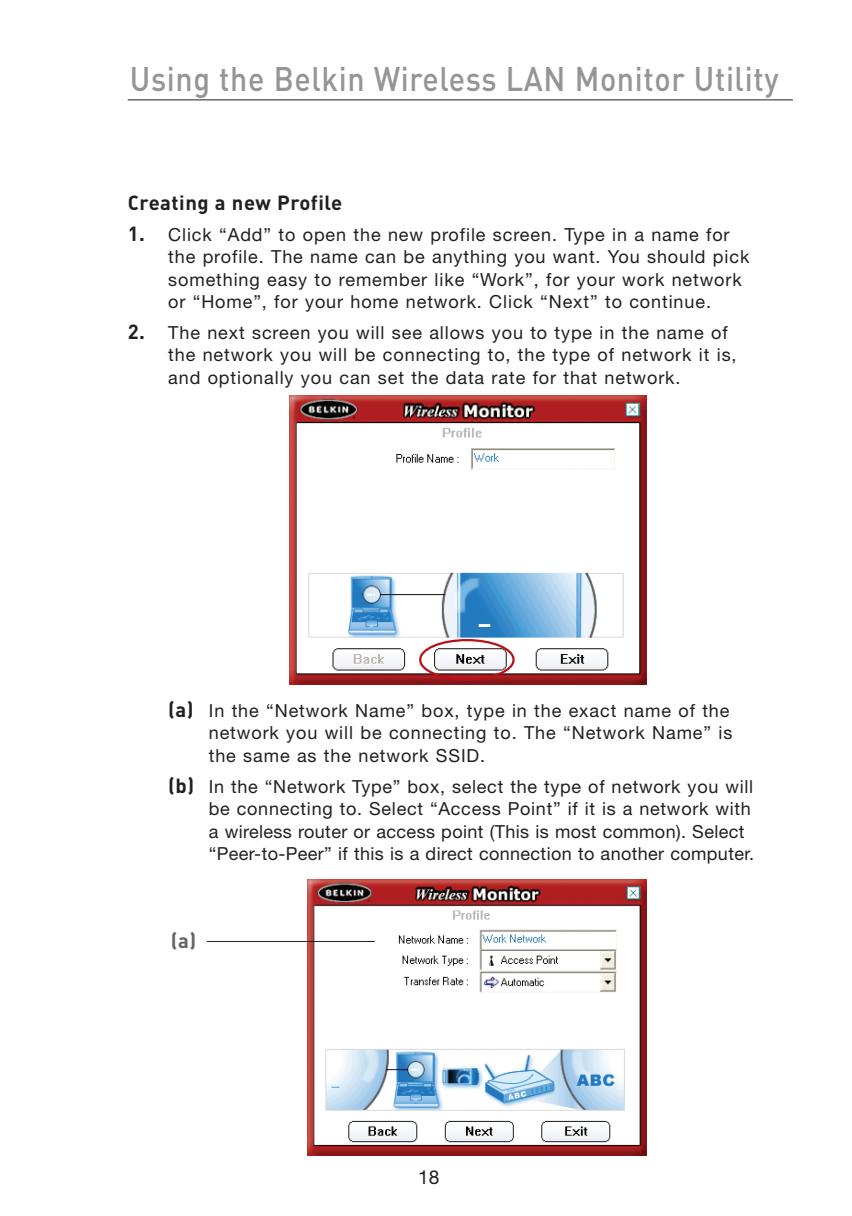
<style>
.page{position:relative;width:852px;height:1216px;background:#fff}
.page>*{position:absolute;margin:0;border:0;box-sizing:border-box;transform-origin:0 0}
.t1{font:500 33.75px "DIN";letter-spacing:.02em;color:#939598;scale:.9 1}
.t2{font:700 20.25px "DIN";letter-spacing:.025em;color:#231f20}
.t3{font:700 20.25px "DIN";color:#636366}
.t4{font:19.12px "Helvetica Neue";color:#231f20}
.t5{font:18px/22.5px "Helvetica Neue";letter-spacing:.05em;color:#231f20}
.t6{font:18px/22.5px "Helvetica Neue";letter-spacing:.02em;color:#231f20}
.s1{font-family:"DIN";font-weight:700;font-size:20.25px}
</style>
<div class="page">
<img style="left:289px;top:395px;width:356px;height:289px">
<img style="left:307px;top:879px;width:339px;height:275px">
<div style="left:419px;top:638px;width:95px;height:42px;border:2px solid #bb1018;border-radius:50%"></div>
<hr style="left:207px;top:940px;width:167px;height:1px;background:#231f20">
<hr style="left:128px;top:99px;width:664px;height:1px;background:#231f20">
<h1 class="t1" style="left:130px;top:57px;width:721px">Using the Belkin Wireless LAN Monitor Utility</h1>
<p class="t2" style="left:128px;top:189px;width:216px">Creating a new Profile</p>
<p class="t5" style="left:168px;top:223px;width:582px;text-indent:-40px"><span class="s1">1.</span> Click “Add” to open the new profile screen. Type in a name for the profile. The name can be anything you want. You should pick something easy to remember like “Work”, for your work network or “Home”, for your home network. Click “Next” to continue.</p>
<p class="t5" style="left:168px;top:321px;width:569px;text-indent:-40px"><span class="s1">2.</span> The next screen you will see allows you to type in the name of the network you will be connecting to, the type of network it is, and optionally you can set the data rate for that network.</p>
<p class="t5" style="left:209px;top:698px;width:525px;text-indent:-40px"><span class="s1">(a)</span> In the “Network Name” box, type in the exact name of the network you will be connecting to. The “Network Name” is the same as the network SSID.</p>
<p class="t6" style="left:209px;top:774px;width:546px;text-indent:-40px"><span class="s1">(b)</span> In the “Network Type” box, select the type of network you will be connecting to. Select “Access Point” if it is a network with a wireless router or access point (This is most common). Select “Peer-to-Peer” if this is a direct connection to another computer.</p>
<p class="t3" style="left:171px;top:927px;width:27px">(a)</p>
<p class="t4" style="left:418px;top:1165px;width:23px">18</p>
</div>
